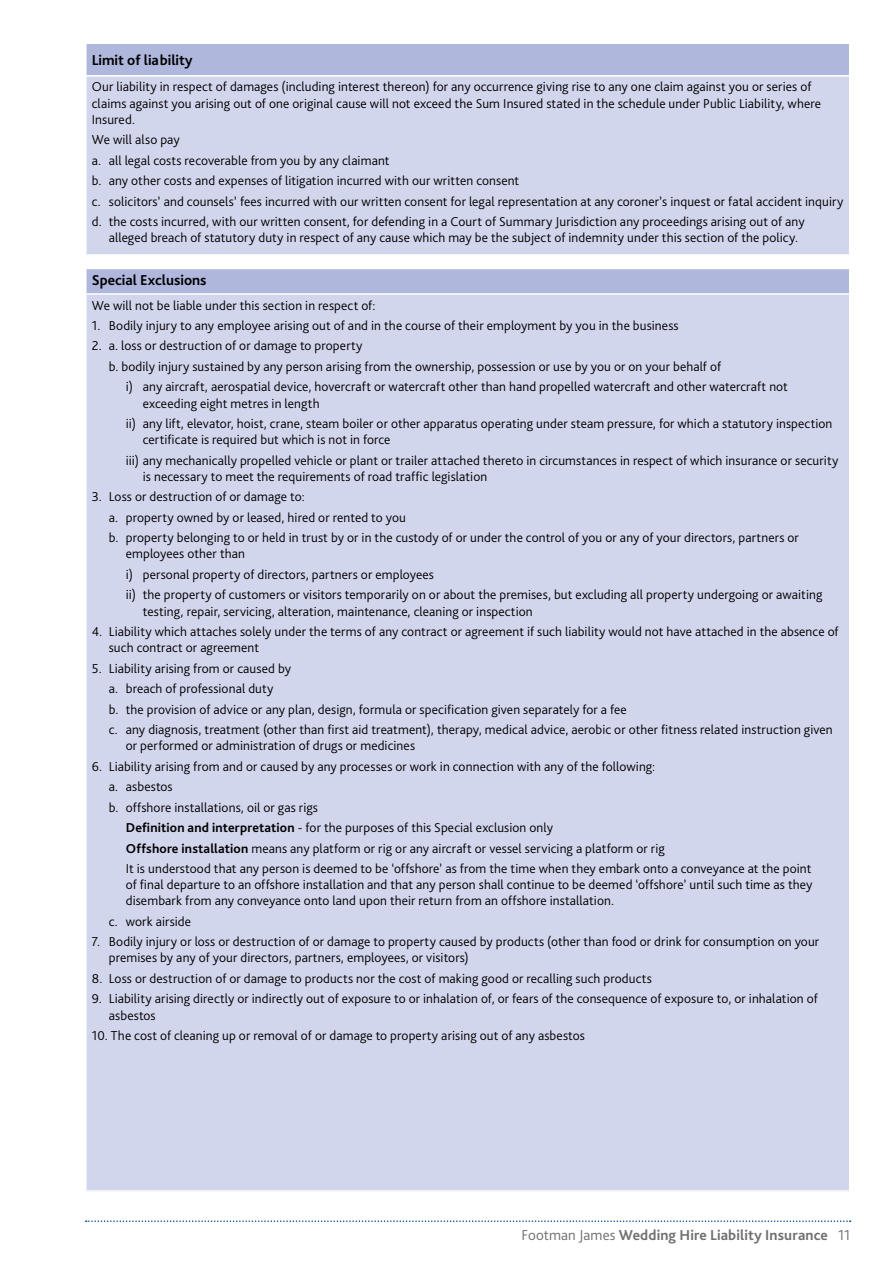
<style>
.page{position:relative;width:893px;height:1263px;background:#fff}
.page>*{position:absolute;margin:0;border:0;box-sizing:border-box;transform-origin:0 0}
.t1{font:700 15px "Bliss Pro";letter-spacing:.01em;color:#706f6f}
.t2{font:700 15px "Bliss Pro";color:#000}
.t3{font:300 13.5px/16.2px "Bliss Pro";letter-spacing:.01em;color:#000}
.s1{font-weight:700}
.s2{font-weight:300}
</style>
<div class="page">
<svg style="left:86px;top:1220px;width:765px;height:2px"></svg>
<div style="left:86px;top:43px;width:764px;height:33px;background:#b0b7dd"></div>
<div style="left:86px;top:76px;width:764px;height:179px;background:#d2d6ed"></div>
<hr style="left:85px;top:43px;width:765px;height:1px;background:#fff">
<hr style="left:85px;top:254px;width:765px;height:2px;background:#fff">
<hr style="left:85px;top:44px;width:2px;height:31px;background:#fff">
<hr style="left:849px;top:44px;width:1px;height:31px;background:#fff">
<hr style="left:85px;top:75px;width:765px;height:2px;background:#fff">
<hr style="left:85px;top:77px;width:2px;height:177px;background:#fff">
<hr style="left:849px;top:77px;width:1px;height:177px;background:#fff">
<div style="left:86px;top:268px;width:764px;height:26px;background:#b0b7dd"></div>
<div style="left:86px;top:294px;width:764px;height:897px;background:#d2d6ed"></div>
<hr style="left:85px;top:1190px;width:765px;height:2px;background:#fff">
<hr style="left:85px;top:268px;width:765px;height:1px;background:#fff">
<hr style="left:85px;top:269px;width:2px;height:24px;background:#fff">
<svg style="left:849px;top:269px;width:1px;height:24px"></svg>
<hr style="left:85px;top:293px;width:765px;height:2px;background:#fff">
<hr style="left:85px;top:295px;width:2px;height:895px;background:#fff">
<hr style="left:849px;top:295px;width:1px;height:895px;background:#fff">
<p class="t2" style="left:92px;top:51px;width:102px">Limit of liability</p>
<p class="t3" style="left:92px;top:79px;width:731px">Our liability in respect of damages (including interest thereon) for any occurrence giving rise to any one claim against you or series of claims against you arising out of one original cause will not exceed the Sum Insured stated in the schedule under Public Liability, where<br>Insured.</p>
<p class="t3" style="left:92px;top:131px;width:89px">We will also pay</p>
<p class="t3" style="left:92px;top:152px;width:299px">a. all legal costs recoverable from you by any claimant</p>
<p class="t3" style="left:92px;top:172px;width:429px">b. any other costs and expenses of litigation incurred with our written consent</p>
<p class="t3" style="left:92px;top:193px;width:753px">c. solicitors’ and counsels’ fees incurred with our written consent for legal representation at any coroner’s inquest or fatal accident inquiry</p>
<p class="t3" style="left:109px;top:213px;width:697px;text-indent:-17px">d. the costs incurred, with our written consent, for defending in a Court of Summary Jurisdiction any proceedings arising out of any alleged breach of statutory duty in respect of any cause which may be the subject of indemnity under this section of the policy.</p>
<p class="t2" style="left:92px;top:271px;width:116px">Special Exclusions</p>
<p class="t3" style="left:92px;top:297px;width:285px">We will not be liable under this section in respect of:</p>
<p class="t3" style="left:92px;top:317px;width:588px">1. Bodily injury to any employee arising out of and in the course of their employment by you in the business</p>
<p class="t3" style="left:92px;top:337px;width:272px">2. a. loss or destruction of or damage to property</p>
<p class="t3" style="left:109px;top:358px;width:614px">b. bodily injury sustained by any person arising from the ownership, possession or use by you or on your behalf of</p>
<p class="t3" style="left:143px;top:378px;width:647px;text-indent:-17px">i) any aircraft, aerospatial device, hovercraft or watercraft other than hand propelled watercraft and other watercraft not exceeding eight metres in length</p>
<p class="t3" style="left:143px;top:415px;width:691px;text-indent:-17px">ii) any lift, elevator, hoist, crane, steam boiler or other apparatus operating under steam pressure, for which a statutory inspection certificate is required but which is not in force</p>
<p class="t3" style="left:143px;top:452px;width:697px;text-indent:-17px">iii) any mechanically propelled vehicle or plant or trailer attached thereto in circumstances in respect of which insurance or security is necessary to meet the requirements of road traffic legislation</p>
<p class="t3" style="left:92px;top:488px;width:214px">3. Loss or destruction of or damage to:</p>
<p class="t3" style="left:109px;top:509px;width:299px">a. property owned by or leased, hired or rented to you</p>
<p class="t3" style="left:126px;top:529px;width:675px;text-indent:-17px">b. property belonging to or held in trust by or in the custody of or under the control of you or any of your directors, partners or employees other than</p>
<p class="t3" style="left:126px;top:566px;width:310px">i) personal property of directors, partners or employees</p>
<p class="t3" style="left:143px;top:586px;width:681px;text-indent:-17px">ii) the property of customers or visitors temporarily on or about the premises, but excluding all property undergoing or awaiting testing, repair, servicing, alteration, maintenance, cleaning or inspection</p>
<p class="t3" style="left:109px;top:623px;width:731px;text-indent:-17px">4. Liability which attaches solely under the terms of any contract or agreement if such liability would not have attached in the absence of such contract or agreement</p>
<p class="t3" style="left:92px;top:660px;width:201px">5. Liability arising from or caused by</p>
<p class="t3" style="left:109px;top:680px;width:166px">a. breach of professional duty</p>
<p class="t3" style="left:109px;top:701px;width:520px">b. the provision of advice or any plan, design, formula or specification given separately for a fee</p>
<p class="t3" style="left:126px;top:721px;width:708px;text-indent:-17px">c. any diagnosis, treatment (other than first aid treatment), therapy, medical advice, aerobic or other fitness related instruction given or performed or administration of drugs or medicines</p>
<p class="t3" style="left:92px;top:758px;width:565px">6. Liability arising from and or caused by any processes or work in connection with any of the following:</p>
<p class="t3" style="left:109px;top:778px;width:65px">a. asbestos</p>
<p class="t3" style="left:109px;top:799px;width:211px">b. offshore installations, oil or gas rigs</p>
<p class="t3" style="left:126px;top:819px;width:429px"><span class="s1">Definition and interpretation</span> - for the purposes of this Special exclusion only</p>
<p class="t3" style="left:126px;top:839px;width:540px"><span class="s1">Offshore installation</span> means any platform or rig or any aircraft or vessel servicing a platform or rig</p>
<p class="t3" style="left:126px;top:860px;width:688px;text-align:justify">It is understood that any person is deemed to be ‘offshore’ as from the time when they embark onto a conveyance at the point of final departure to an offshore installation and that any person shall continue to be deemed ‘offshore’ until such time as they disembark from any conveyance onto land upon their return from an offshore installation.</p>
<p class="t3" style="left:109px;top:913px;width:84px">c. work airside</p>
<p class="t3" style="left:109px;top:933px;width:712px;text-indent:-17px">7. Bodily injury or loss or destruction of or damage to property caused by products (other than food or drink for consumption on your premises by any of your directors, partners, employees, or visitors)</p>
<p class="t3" style="left:92px;top:970px;width:562px">8. Loss or destruction of or damage to products nor the cost of making good or recalling such products</p>
<p class="t3" style="left:109px;top:990px;width:710px;text-indent:-17px">9. Liability arising directly or indirectly out of exposure to or inhalation of, or fears of the consequence of exposure to, or inhalation of asbestos</p>
<p class="t3" style="left:92px;top:1027px;width:495px">10. The cost of cleaning up or removal of or damage to property arising out of any asbestos</p>
<p class="t1" style="left:522px;top:1225px;width:330px"><span class="s2">Footman James</span> Wedding Hire Liability Insurance <span class="s2">11</span></p>
</div>
